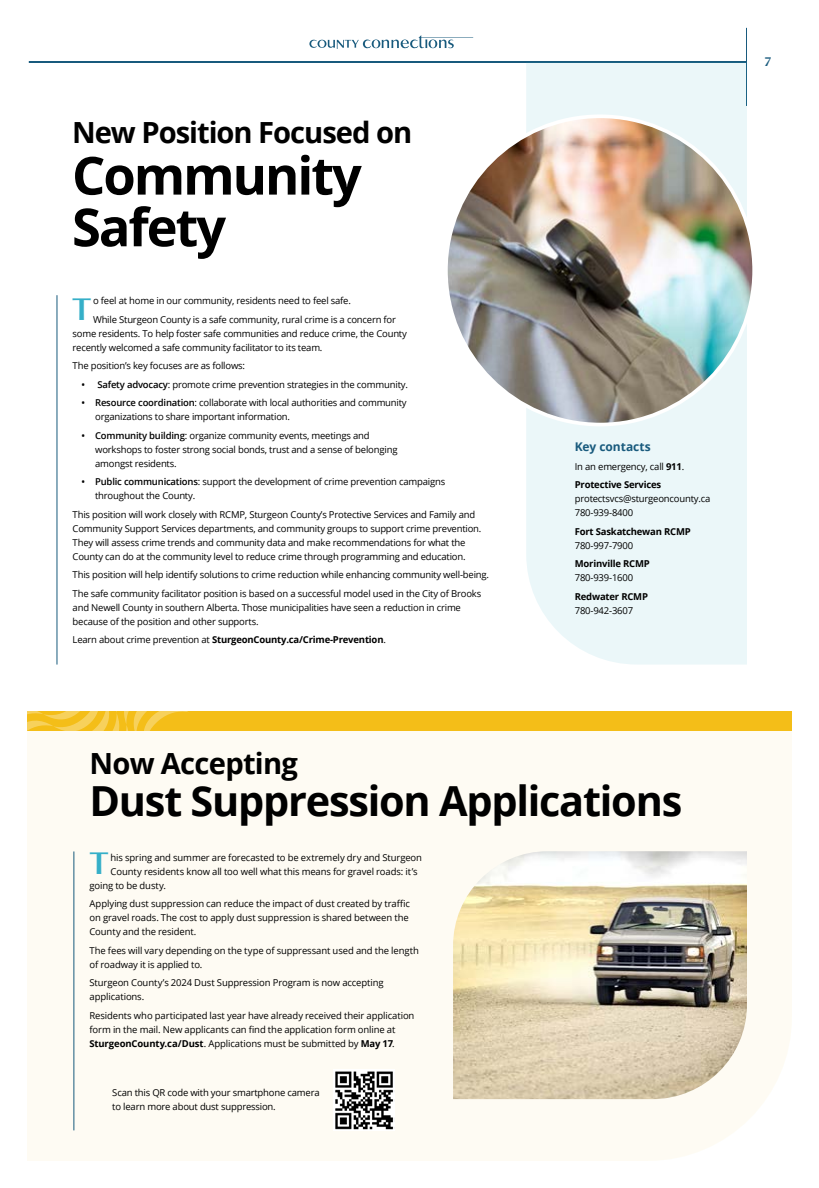
<style>
.page{position:relative;width:819px;height:1188px;background:#fff}
.page>*{position:absolute;margin:0;border:0;box-sizing:border-box;transform-origin:0 0}
.t1{font:700 52.5px/51.7px "Open Sans";letter-spacing:-.04em;color:#000}
.t2{font:700 41.5px "Open Sans";letter-spacing:-.03em;color:#000}
.t3{font:700 30px "Accent Graphic";color:#35afc8}
.t4{font:700 29.2px "Open Sans";letter-spacing:-.035em;color:#000}
.t5{font:700 12px "Open Sans";letter-spacing:-.005em;color:#185a7d}
.t6{font:700 12px "Accent Graphic";color:#185a7d}
.t7{font:9.5px/14px "Open Sans";letter-spacing:-.02em;color:#000}
.t8{font:700 9.5px/18.5px "Open Sans";letter-spacing:-.02em;color:#000}
.s1{font-weight:600}
.s2{font-weight:400}
.s3{font-weight:700}
</style>
<div class="page">
<div style="left:27px;top:730px;width:765px;height:431px;background:#fefbf3"></div>
<img style="left:453px;top:851px;width:294px;height:248px">
<hr style="left:73px;top:851px;width:1px;height:279px;background:#185a7d">
<div style="left:27px;top:711px;width:765px;height:19px;background:#f4be18"></div>
<svg style="left:27px;top:711px;width:161px;height:19px"></svg>
<div style="left:526px;top:62px;width:221px;height:603px;background:#ebf7f9"></div>
<hr style="left:56px;top:295px;width:1px;height:370px;background:#185a7d">
<img style="left:446px;top:116px;width:308px;height:309px;border-radius:154px">
<img style="left:334px;top:1069px;width:61px;height:61px">
<h3 class="t4" style="left:72px;top:121px;width:342px">New Position Focused on</h3>
<h1 class="t1" style="left:72px;top:155px;width:291px">Community<br>Safety</h1>
<p class="t7" style="left:93px;top:292px;width:305px;line-height:18.5px">o feel at home in our community, residents need to feel safe.<br>While Sturgeon County is a safe community, rural crime is a concern for</p>
<p class="t7" style="left:73px;top:327px;width:336px">some residents. To help foster safe communities and reduce crime, the County recently welcomed a safe community facilitator to its team.</p>
<p class="t7" style="left:73px;top:360px;width:174px">The position’s key focuses are as follows:</p>
<p class="t7" style="left:82px;top:378px;width:328px"><span class="s1">• Safety advocacy</span>: promote crime prevention strategies in the community.</p>
<p class="t7" style="left:95px;top:397px;width:313px;text-indent:-13px"><span class="s1">• Resource coordination</span>: collaborate with local authorities and community organizations to share important information.</p>
<p class="t7" style="left:95px;top:429px;width:304px;text-indent:-13px"><span class="s1">• Community building</span>: organize community events, meetings and workshops to foster strong social bonds, trust and a sense of belonging amongst residents.</p>
<p class="t7" style="left:95px;top:476px;width:352px;text-indent:-13px"><span class="s1">• Public communications</span>: support the development of crime prevention campaigns throughout the County.</p>
<p class="t7" style="left:73px;top:507px;width:410px">This position will work closely with RCMP, Sturgeon County’s Protective Services and Family and Community Support Services departments, and community groups to support crime prevention.<br>They will assess crime trends and community data and make recommendations for what the County can do at the community level to reduce crime through programming and education.</p>
<p class="t7" style="left:73px;top:566px;width:418px;line-height:18.5px">This position will help identify solutions to crime reduction while enhancing community well-being.<br>The safe community facilitator position is based on a successful model used in the City of Brooks</p>
<p class="t7" style="left:73px;top:600px;width:390px">and Newell County in southern Alberta. Those municipalities have seen a reduction in crime because of the position and other supports.</p>
<p class="t8" style="left:73px;top:631px;width:315px"><span class="s2">Learn about crime prevention at</span> SturgeonCounty.ca/Crime-Prevention<span class="s2">.</span></p>
<h3 class="t3" style="left:72px;top:294px;width:21px">T</h3>
<p class="t5" style="left:575px;top:442px;width:78px">Key contacts</p>
<p class="t8" style="left:575px;top:458px;width:111px"><span class="s2">In an emergency, call</span> 911<span class="s2">.<br></span>Protective Services</p>
<p class="t7" style="left:575px;top:493px;width:137px">protectsvcs@sturgeoncounty.ca<br>780-939-8400</p>
<p class="t8" style="left:575px;top:523px;width:118px">Fort Saskatchewan RCMP</p>
<p class="t7" style="left:575px;top:539px;width:60px">780-997-7900</p>
<p class="t8" style="left:575px;top:555px;width:77px">Morinville RCMP</p>
<p class="t7" style="left:575px;top:572px;width:60px">780-939-1600</p>
<p class="t8" style="left:575px;top:588px;width:75px">Redwater RCMP</p>
<p class="t7" style="left:575px;top:604px;width:60px">780-942-3607</p>
<h3 class="t4" style="left:90px;top:752px;width:210px">Now Accepting</h3>
<h2 class="t2" style="left:90px;top:784px;width:594px">Dust Suppression Applications</h2>
<h3 class="t3" style="left:90px;top:849px;width:21px">T</h3>
<p class="t7" style="left:111px;top:850px;width:313px">his spring and summer are forecasted to be extremely dry and Sturgeon</p>
<p class="t7" style="left:111px;top:865px;width:309px">County residents know all too well what this means for gravel roads: it’s</p>
<p class="t7" style="left:90px;top:879px;width:78px">going to be dusty.</p>
<p class="t7" style="left:90px;top:896px;width:322px">Applying dust suppression can reduce the impact of dust created by traffic on gravel roads. The cost to apply dust suppression is shared between the<br>County and the resident.</p>
<p class="t7" style="left:90px;top:944px;width:331px">The fees will vary depending on the type of suppressant used and the length of roadway it is applied to.</p>
<p class="t7" style="left:90px;top:975px;width:296px">Sturgeon County’s 2024 Dust Suppression Program is now accepting applications.</p>
<p class="t7" style="left:90px;top:1008px;width:326px">Residents who participated last year have already received their application form in the mail. New applicants can find the application form online at<br><span class="s3">SturgeonCounty.ca/Dust</span>. Applications must be submitted by <span class="s3">May 17</span>.</p>
<p class="t7" style="left:112px;top:1086px;width:209px">Scan this QR code with your smartphone camera to learn more about dust suppression.</p>
<p class="t6" style="left:765px;top:56px;width:8px">7</p>
</div>
